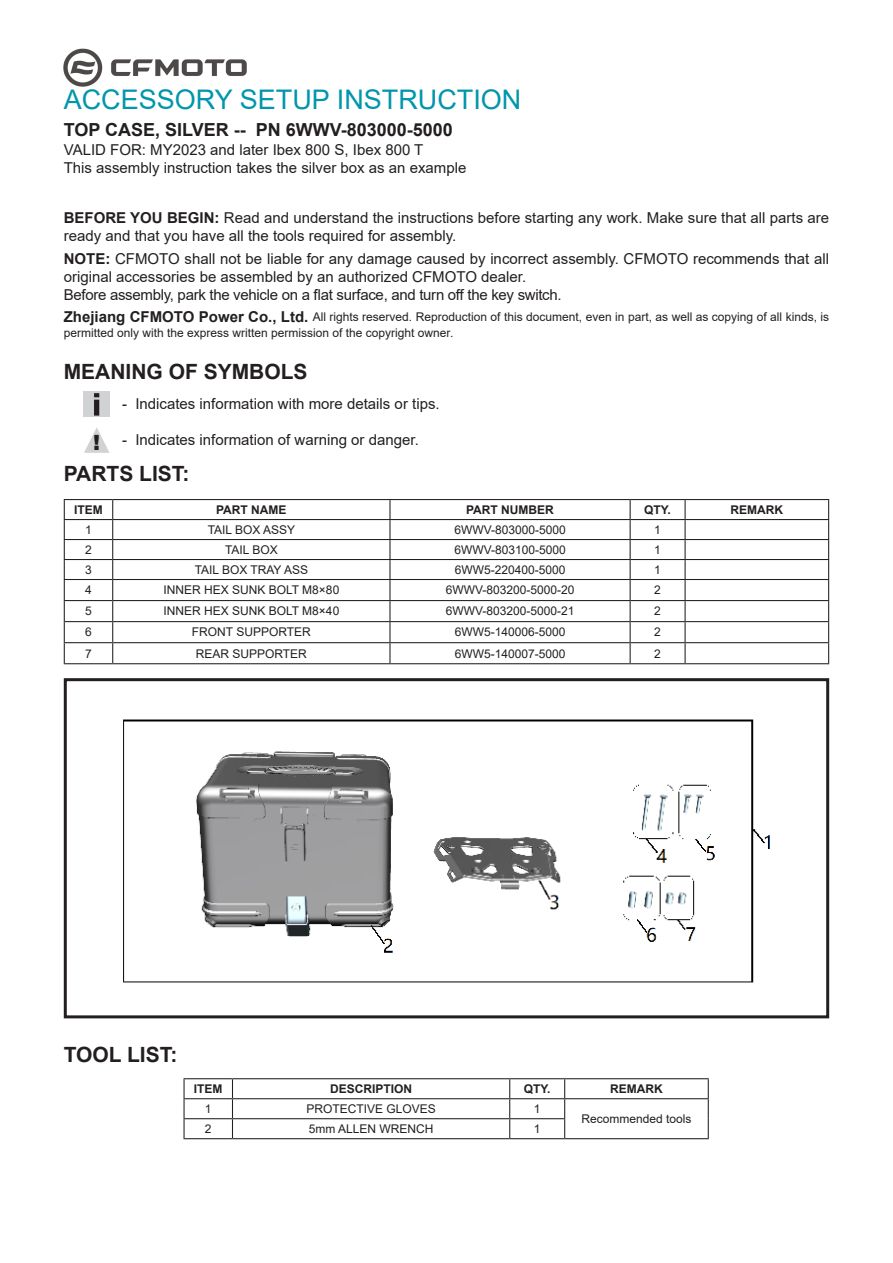
<style>
.page{position:relative;width:893px;height:1263px;background:#fff}
.page>*{position:absolute;margin:0;border:0;box-sizing:border-box;transform-origin:0 0}
.t1{font:27px "Arial";color:#0096ac}
.t2{font:700 21px "Arial";color:#231f20}
.t3{font:900 21px "Arial";color:#231f20}
.t4{font:700 18px "Arial";color:#231f20}
.t5{font:15px/18px "Arial";color:#231f20}
.t6{font:15px "Arial";letter-spacing:-.02em;color:#231f20}
.t7{font:12px/16.5px "Arial";color:#231f20}
.t8{font:700 12px "Arial";color:#231f20}
.s1{font-weight:700}
.s2{font-weight:700;font-size:15px}
</style>
<div class="page">
<hr style="left:64px;top:499px;width:49px;height:1px;background:#231f20">
<hr style="left:113px;top:499px;width:277px;height:1px;background:#231f20">
<hr style="left:390px;top:499px;width:240px;height:1px;background:#231f20">
<hr style="left:630px;top:499px;width:55px;height:1px;background:#231f20">
<hr style="left:685px;top:499px;width:144px;height:1px;background:#231f20">
<hr style="left:64px;top:519px;width:49px;height:1px;background:#231f20">
<hr style="left:113px;top:519px;width:277px;height:1px;background:#231f20">
<hr style="left:390px;top:519px;width:240px;height:1px;background:#231f20">
<hr style="left:630px;top:519px;width:55px;height:1px;background:#231f20">
<hr style="left:685px;top:519px;width:144px;height:1px;background:#231f20">
<hr style="left:64px;top:539px;width:49px;height:1px;background:#231f20">
<hr style="left:113px;top:539px;width:277px;height:1px;background:#231f20">
<hr style="left:390px;top:539px;width:240px;height:1px;background:#231f20">
<hr style="left:630px;top:539px;width:55px;height:1px;background:#231f20">
<hr style="left:685px;top:539px;width:144px;height:1px;background:#231f20">
<hr style="left:64px;top:559px;width:49px;height:1px;background:#231f20">
<hr style="left:113px;top:559px;width:277px;height:1px;background:#231f20">
<hr style="left:390px;top:559px;width:240px;height:1px;background:#231f20">
<hr style="left:630px;top:559px;width:55px;height:1px;background:#231f20">
<hr style="left:685px;top:559px;width:144px;height:1px;background:#231f20">
<hr style="left:64px;top:579px;width:49px;height:1px;background:#231f20">
<hr style="left:390px;top:579px;width:240px;height:1px;background:#231f20">
<hr style="left:630px;top:579px;width:55px;height:1px;background:#231f20">
<hr style="left:685px;top:579px;width:144px;height:1px;background:#231f20">
<hr style="left:64px;top:600px;width:49px;height:1px;background:#231f20">
<hr style="left:390px;top:600px;width:240px;height:1px;background:#231f20">
<hr style="left:630px;top:600px;width:55px;height:1px;background:#231f20">
<hr style="left:685px;top:600px;width:144px;height:1px;background:#231f20">
<hr style="left:64px;top:621px;width:49px;height:1px;background:#231f20">
<hr style="left:390px;top:621px;width:240px;height:1px;background:#231f20">
<hr style="left:630px;top:621px;width:55px;height:1px;background:#231f20">
<hr style="left:685px;top:621px;width:144px;height:1px;background:#231f20">
<hr style="left:64px;top:642px;width:49px;height:1px;background:#231f20">
<svg style="left:64px;top:500px;width:1px;height:163px"></svg>
<hr style="left:390px;top:642px;width:240px;height:1px;background:#231f20">
<hr style="left:630px;top:642px;width:55px;height:1px;background:#231f20">
<svg style="left:630px;top:500px;width:1px;height:163px"></svg>
<hr style="left:685px;top:642px;width:144px;height:1px;background:#231f20">
<svg style="left:685px;top:500px;width:1px;height:163px"></svg>
<svg style="left:828px;top:500px;width:1px;height:163px"></svg>
<hr style="left:64px;top:663px;width:49px;height:1px;background:#231f20">
<hr style="left:390px;top:663px;width:240px;height:1px;background:#231f20">
<hr style="left:630px;top:663px;width:55px;height:1px;background:#231f20">
<hr style="left:685px;top:663px;width:144px;height:1px;background:#231f20">
<hr style="left:113px;top:579px;width:277px;height:1px;background:#231f20">
<hr style="left:113px;top:600px;width:277px;height:1px;background:#231f20">
<hr style="left:113px;top:621px;width:277px;height:1px;background:#231f20">
<hr style="left:113px;top:642px;width:277px;height:1px;background:#231f20">
<svg style="left:112px;top:500px;width:1px;height:163px"></svg>
<svg style="left:389px;top:500px;width:1px;height:163px"></svg>
<hr style="left:113px;top:663px;width:277px;height:1px;background:#231f20">
<img style="left:123px;top:719px;width:647px;height:264px">
<div style="left:64px;top:678px;width:765px;height:340px;border:3px solid #231f20"></div>
<svg style="left:84px;top:427px;width:25px;height:26px"></svg>
<img style="left:84px;top:391px;width:25px;height:26px">
<hr style="left:184px;top:1078px;width:48px;height:1px;background:#231f20">
<hr style="left:232px;top:1078px;width:278px;height:1px;background:#231f20">
<hr style="left:510px;top:1078px;width:55px;height:1px;background:#231f20">
<hr style="left:565px;top:1078px;width:144px;height:1px;background:#231f20">
<hr style="left:184px;top:1098px;width:48px;height:1px;background:#231f20">
<hr style="left:232px;top:1098px;width:278px;height:1px;background:#231f20">
<hr style="left:510px;top:1098px;width:55px;height:1px;background:#231f20">
<hr style="left:565px;top:1098px;width:144px;height:1px;background:#231f20">
<hr style="left:184px;top:1118px;width:48px;height:1px;background:#231f20">
<svg style="left:184px;top:1079px;width:1px;height:59px"></svg>
<hr style="left:232px;top:1118px;width:278px;height:1px;background:#231f20">
<svg style="left:232px;top:1079px;width:1px;height:59px"></svg>
<hr style="left:510px;top:1118px;width:55px;height:1px;background:#231f20">
<svg style="left:509px;top:1079px;width:1px;height:59px"></svg>
<svg style="left:564px;top:1079px;width:1px;height:59px"></svg>
<svg style="left:708px;top:1079px;width:1px;height:59px"></svg>
<hr style="left:184px;top:1138px;width:48px;height:1px;background:#231f20">
<hr style="left:232px;top:1138px;width:278px;height:1px;background:#231f20">
<hr style="left:510px;top:1138px;width:55px;height:1px;background:#231f20">
<hr style="left:565px;top:1138px;width:144px;height:1px;background:#231f20">
<img style="left:64px;top:48px;width:183px;height:38px">
<p class="t1" style="left:64px;top:81px;width:459px">ACCESSORY SETUP INSTRUCTION</p>
<p class="t4" style="left:64px;top:117px;width:391px">TOP CASE, SILVER -- PN 6WWV-803000-5000</p>
<p class="t5" style="left:64px;top:140px;width:361px">VALID FOR: MY2023 and later Ibex 800 S, Ibex 800 T</p>
<p class="t5" style="left:64px;top:158px;width:404px">This assembly instruction takes the silver box as an example</p>
<p class="t5" style="left:64px;top:209px;width:767px"><span class="s1">BEFORE YOU BEGIN:</span> Read and understand the instructions before starting any work. Make sure that all parts are ready and that you have all the tools required for assembly.</p>
<p class="t5" style="left:64px;top:249px;width:767px"><span class="s1">NOTE:</span> CFMOTO shall not be liable for any damage caused by incorrect assembly. CFMOTO recommends that all original accessories be assembled by an authorized CFMOTO dealer.</p>
<p class="t6" style="left:64px;top:284px;width:499px">Before assembly, park the vehicle on a flat surface, and turn off the key switch.</p>
<p class="t7" style="left:64px;top:308px;width:767px"><span class="s2">Zhejiang CFMOTO Power Co., Ltd.</span> All rights reserved. Reproduction of this document, even in part, as well as copying of all kinds, is permitted only with the express written permission of the copyright owner.</p>
<p class="t2" style="left:64px;top:357px;width:245px">MEANING OF SYMBOLS</p>
<p class="t5" style="left:122px;top:395px;width:319px">- Indicates information with more details or tips.</p>
<p class="t5" style="left:122px;top:431px;width:298px">- Indicates information of warning or danger.</p>
<p class="t2" style="left:64px;top:459px;width:127px">PARTS LIST:</p>
<p class="t3" style="left:93px;top:427px;width:8px">!</p>
<p class="t8" style="left:74px;top:501px;width:30px">ITEM</p>
<p class="t8" style="left:216px;top:501px;width:72px">PART NAME</p>
<p class="t8" style="left:466px;top:501px;width:89px">PART NUMBER</p>
<p class="t8" style="left:644px;top:501px;width:28px">QTY.</p>
<p class="t8" style="left:730px;top:501px;width:54px">REMARK</p>
<p class="t7" style="left:85px;top:521px;width:8px">1</p>
<p class="t7" style="left:208px;top:521px;width:89px">TAIL BOX ASSY</p>
<p class="t7" style="left:454px;top:521px;width:113px">6WWV-803000-5000</p>
<p class="t7" style="left:654px;top:521px;width:8px">1</p>
<p class="t7" style="left:85px;top:541px;width:8px">2</p>
<p class="t7" style="left:225px;top:541px;width:54px">TAIL BOX</p>
<p class="t7" style="left:454px;top:541px;width:113px">6WWV-803100-5000</p>
<p class="t7" style="left:654px;top:541px;width:8px">1</p>
<p class="t7" style="left:85px;top:561px;width:8px">3</p>
<p class="t7" style="left:195px;top:561px;width:115px">TAIL BOX TRAY ASS</p>
<p class="t7" style="left:455px;top:561px;width:112px">6WW5-220400-5000</p>
<p class="t7" style="left:654px;top:561px;width:8px">1</p>
<p class="t7" style="left:85px;top:582px;width:8px">4</p>
<p class="t7" style="left:163px;top:582px;width:177px">INNER HEX SUNK BOLT M8×80</p>
<p class="t7" style="left:446px;top:582px;width:130px">6WWV-803200-5000-20</p>
<p class="t7" style="left:654px;top:582px;width:8px">2</p>
<p class="t7" style="left:85px;top:603px;width:8px">5</p>
<p class="t7" style="left:163px;top:603px;width:177px">INNER HEX SUNK BOLT M8×40</p>
<p class="t7" style="left:446px;top:603px;width:130px">6WWV-803200-5000-21</p>
<p class="t7" style="left:654px;top:603px;width:8px">2</p>
<p class="t7" style="left:85px;top:624px;width:8px">6</p>
<p class="t7" style="left:192px;top:624px;width:120px">FRONT SUPPORTER</p>
<p class="t7" style="left:455px;top:624px;width:112px">6WW5-140006-5000</p>
<p class="t7" style="left:654px;top:624px;width:8px">2</p>
<p class="t7" style="left:85px;top:645px;width:8px">7</p>
<p class="t7" style="left:196px;top:645px;width:113px">REAR SUPPORTER</p>
<p class="t7" style="left:455px;top:645px;width:112px">6WW5-140007-5000</p>
<p class="t7" style="left:654px;top:645px;width:8px">2</p>
<p class="t2" style="left:64px;top:1040px;width:115px">TOOL LIST:</p>
<p class="t8" style="left:194px;top:1080px;width:30px">ITEM</p>
<p class="t8" style="left:330px;top:1080px;width:84px">DESCRIPTION</p>
<p class="t8" style="left:524px;top:1080px;width:28px">QTY.</p>
<p class="t8" style="left:610px;top:1080px;width:54px">REMARK</p>
<p class="t7" style="left:205px;top:1100px;width:8px">1</p>
<p class="t7" style="left:306px;top:1100px;width:131px">PROTECTIVE GLOVES</p>
<p class="t7" style="left:534px;top:1100px;width:8px">1</p>
<p class="t7" style="left:581px;top:1110px;width:112px">Recommended tools</p>
<p class="t7" style="left:205px;top:1120px;width:8px">2</p>
<p class="t7" style="left:309px;top:1120px;width:126px">5mm ALLEN WRENCH</p>
<p class="t7" style="left:534px;top:1120px;width:8px">1</p>
</div>
